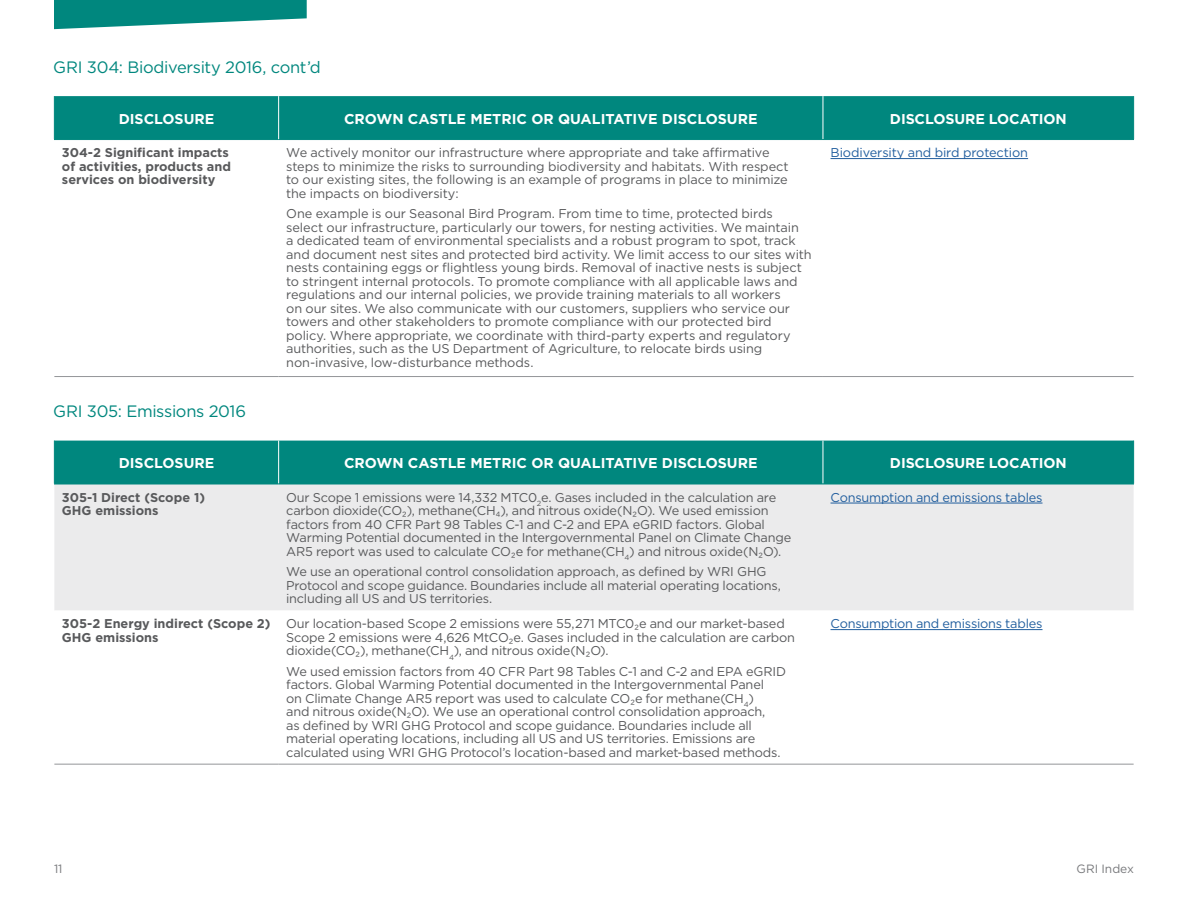
<style>
.page{position:relative;width:1188px;height:918px;background:#fff}
.page>*{position:absolute;margin:0;border:0;box-sizing:border-box;transform-origin:0 0}
.t1{font:16.5px "Gotham";letter-spacing:-.02em;color:#00877e}
.t2{font:700 14.25px "Gotham";color:#fff}
.t3{font:12.75px/13.5px "Gotham";letter-spacing:-.015em;color:#58595b}
.t4{font:700 12.75px/13.5px "Gotham";color:#58595b}
.t5{font:12.75px "Gotham";letter-spacing:-.015em;color:#215e9e}
.t6{font:12px "Gotham";color:#77787b}
</style>
<div class="page">
<svg style="left:54px;top:0;width:253px;height:29px"></svg>
<div style="left:55px;top:96px;width:1078px;height:43px;background:#00877e"></div>
<svg style="left:54px;top:140px;width:1080px;height:20px"></svg>
<hr style="left:278px;top:96px;width:1px;height:43px;background:#fff">
<hr style="left:823px;top:96px;width:1px;height:43px;background:#fff">
<hr style="left:54px;top:139px;width:225px;height:1px;background:#00877e">
<hr style="left:279px;top:139px;width:544px;height:1px;background:#00877e">
<hr style="left:823px;top:139px;width:311px;height:1px;background:#00877e">
<hr style="left:54px;top:96px;width:1px;height:43px;background:#00877e">
<hr style="left:1133px;top:96px;width:1px;height:43px;background:#00877e">
<hr style="left:54px;top:376px;width:225px;height:1px;background:#939598">
<hr style="left:279px;top:376px;width:544px;height:1px;background:#939598">
<hr style="left:823px;top:376px;width:311px;height:1px;background:#939598">
<hr style="left:831px;top:158px;width:197px;height:1px;background:#215e9e">
<div style="left:55px;top:441px;width:1078px;height:43px;background:#00877e"></div>
<div style="left:54px;top:485px;width:1080px;height:125px;background:#ebebec"></div>
<svg style="left:54px;top:629px;width:1080px;height:135px"></svg>
<hr style="left:278px;top:441px;width:1px;height:43px;background:#fff">
<hr style="left:823px;top:441px;width:1px;height:43px;background:#fff">
<hr style="left:54px;top:484px;width:225px;height:1px;background:#00877e">
<hr style="left:279px;top:484px;width:544px;height:1px;background:#00877e">
<hr style="left:823px;top:484px;width:311px;height:1px;background:#00877e">
<hr style="left:54px;top:441px;width:1px;height:43px;background:#00877e">
<hr style="left:1133px;top:441px;width:1px;height:43px;background:#00877e">
<hr style="left:54px;top:764px;width:225px;height:1px;background:#939598">
<hr style="left:279px;top:764px;width:544px;height:1px;background:#939598">
<hr style="left:823px;top:764px;width:311px;height:1px;background:#939598">
<hr style="left:831px;top:503px;width:212px;height:1px;background:#215e9e">
<hr style="left:831px;top:629px;width:212px;height:1px;background:#215e9e">
<p class="t1" style="left:53px;top:56px;width:269px">GRI 304: Biodiversity 2016, cont’d</p>
<p class="t2" style="left:119px;top:109px;width:97px">DISCLOSURE</p>
<p class="t2" style="left:344px;top:109px;width:415px">CROWN CASTLE METRIC OR QUALITATIVE DISCLOSURE</p>
<p class="t2" style="left:890px;top:109px;width:178px">DISCLOSURE LOCATION</p>
<p class="t4" style="left:62px;top:146px;width:171px">304-2 Significant impacts of activities, products and services on biodiversity</p>
<p class="t3" style="left:286px;top:146px;width:504px">We actively monitor our infrastructure where appropriate and take affirmative steps to minimize the risks to surrounding biodiversity and habitats. With respect to our existing sites, the following is an example of programs in place to minimize the impacts on biodiversity:</p>
<p class="t3" style="left:286px;top:207px;width:527px">One example is our Seasonal Bird Program. From time to time, protected birds select our infrastructure, particularly our towers, for nesting activities. We maintain<br>a dedicated team of environmental specialists and a robust program to spot, track and document nest sites and protected bird activity. We limit access to our sites with nests containing eggs or flightless young birds. Removal of inactive nests is subject to stringent internal protocols. To promote compliance with all applicable laws and regulations and our internal policies, we provide training materials to all workers<br>on our sites. We also communicate with our customers, suppliers who service our towers and other stakeholders to promote compliance with our protected bird policy. Where appropriate, we coordinate with third-party experts and regulatory authorities, such as the US Department of Agriculture, to relocate birds using non-invasive, low-disturbance methods.</p>
<p class="t5" style="left:831px;top:145px;width:199px">Biodiversity and bird protection</p>
<p class="t1" style="left:53px;top:401px;width:195px">GRI 305: Emissions 2016</p>
<p class="t2" style="left:119px;top:454px;width:97px">DISCLOSURE</p>
<p class="t2" style="left:344px;top:454px;width:415px">CROWN CASTLE METRIC OR QUALITATIVE DISCLOSURE</p>
<p class="t2" style="left:890px;top:454px;width:178px">DISCLOSURE LOCATION</p>
<p class="t4" style="left:62px;top:490px;width:145px">305-1 Direct (Scope 1)<br>GHG emissions</p>
<p class="t3" style="left:286px;top:490px;width:507px">Our Scope 1 emissions were 14,332 MTC0<sub>2</sub>e. Gases included in the calculation are carbon dioxide(CO₂), methane(CH₄), and nitrous oxide(N₂O). We used emission factors from 40 CFR Part 98 Tables C-1 and C-2 and EPA eGRID factors. Global Warming Potential documented in the Intergovernmental Panel on Climate Change AR5 report was used to calculate CO₂e for methane(CH<sub>4</sub>) and nitrous oxide(N₂O).</p>
<p class="t3" style="left:286px;top:564px;width:496px">We use an operational control consolidation approach, as defined by WRI GHG<br>Protocol and scope guidance. Boundaries include all material operating locations, including all US and US territories.</p>
<p class="t5" style="left:831px;top:489px;width:213px">Consumption and emissions tables</p>
<p class="t4" style="left:62px;top:617px;width:210px">305-2 Energy indirect (Scope 2)<br>GHG emissions</p>
<p class="t3" style="left:286px;top:617px;width:510px">Our location-based Scope 2 emissions were 55,271 MTC0₂e and our market-based<br>Scope 2 emissions were 4,626 MtCO₂e. Gases included in the calculation are carbon dioxide(CO₂), methane(CH<sub>4</sub>), and nitrous oxide(N₂O).</p>
<p class="t3" style="left:286px;top:664px;width:501px">We used emission factors from 40 CFR Part 98 Tables C-1 and C-2 and EPA eGRID factors. Global Warming Potential documented in the Intergovernmental Panel<br>on Climate Change AR5 report was used to calculate CO₂e for methane(CH<sub>4</sub>)<br>and nitrous oxide(N₂O). We use an operational control consolidation approach,<br>as defined by WRI GHG Protocol and scope guidance. Boundaries include all material operating locations, including all US and US territories. Emissions are calculated using WRI GHG Protocol’s location-based and market-based methods.</p>
<p class="t5" style="left:831px;top:616px;width:213px">Consumption and emissions tables</p>
<p class="t6" style="left:54px;top:861px;width:10px">11</p>
<p class="t6" style="left:1077px;top:861px;width:59px">GRI Index</p>
</div>
